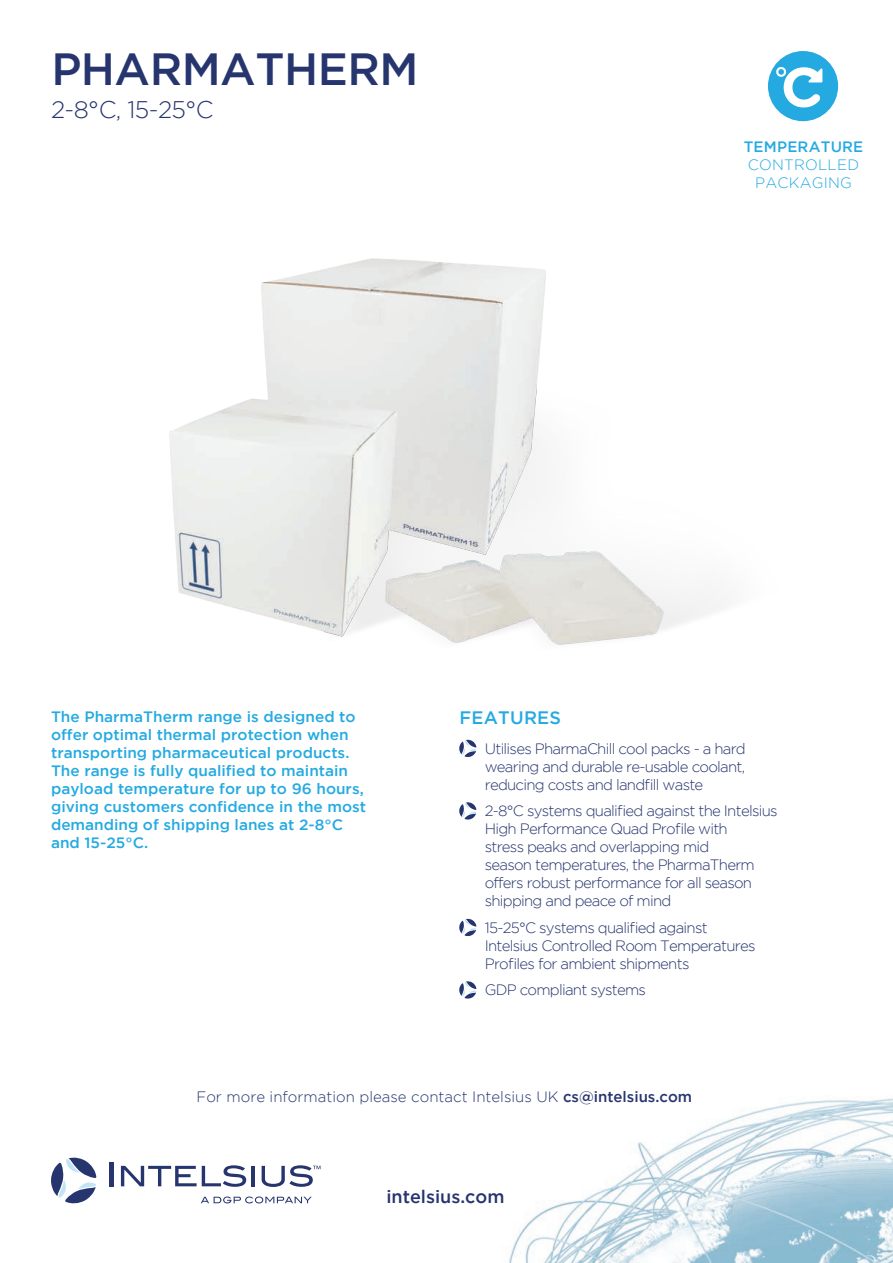
<style>
.page{position:relative;width:893px;height:1263px;background:#fff}
.page>*{position:absolute;margin:0;border:0;box-sizing:border-box;transform-origin:0 0}
.t1{font:500 45px "Gotham";letter-spacing:-.01em;color:#27356f}
.t2{font:300 24px "Gotham";color:#27356f}
.t3{font:500 18px "Gotham";color:#27356f}
.t4{font:500 18px "Gotham";letter-spacing:.015em;color:#24aae1}
.t5{font:300 15px/18px "Gotham";letter-spacing:-.05em;color:#27356f}
.t6{font:500 15px/18px "Gotham";color:#24aae1}
.t7{font:300 15px "Gotham";color:#27356f}
.t8{font:300 15px "Gotham";letter-spacing:.015em;color:#24aae1}
.s1{font-weight:300}
.s2{font-weight:500}
</style>
<div class="page">
<img style="left:169px;top:258px;width:557px;height:387px">
<svg style="left:51px;top:1157px;width:46px;height:47px"></svg>
<svg style="left:201px;top:1196px;width:111px;height:7px"></svg>
<hr style="left:109px;top:1162px;width:4px;height:24px;background:#27356f">
<svg style="left:121px;top:1165px;width:125px;height:22px"></svg>
<hr style="left:251px;top:1166px;width:4px;height:20px;background:#27356f">
<svg style="left:262px;top:1165px;width:58px;height:22px"></svg>
<img style="left:509px;top:1098px;width:384px;height:165px">
<svg style="left:459px;top:740px;width:17px;height:17px"></svg>
<svg style="left:459px;top:802px;width:17px;height:18px"></svg>
<svg style="left:459px;top:919px;width:17px;height:17px"></svg>
<svg style="left:459px;top:981px;width:17px;height:18px"></svg>
<svg style="left:768px;top:51px;width:70px;height:70px"></svg>
<p class="t1" style="left:51px;top:43px;width:369px">PHARMATHERM</p>
<p class="t2" style="left:51px;top:96px;width:164px">2-8°C, 15-25°C</p>
<p class="t6" style="left:744px;top:137px;width:121px">TEMPERATURE<br><span class="s1">CONTROLLED</span></p>
<p class="t8" style="left:755px;top:175px;width:98px">PACKAGING</p>
<p class="t6" style="left:51px;top:707px;width:317px">The PharmaTherm range is designed to offer optimal thermal protection when transporting pharmaceutical products.<br>The range is fully qualified to maintain payload temperature for up to 96 hours, giving customers confidence in the most demanding of shipping lanes at 2-8°C and 15-25°C.</p>
<p class="t4" style="left:459px;top:708px;width:103px">FEATURES</p>
<p class="t5" style="left:485px;top:739px;width:263px;text-align:justify">Utilises PharmaChill cool packs - a hard wearing and durable re-usable coolant, reducing costs and landfill waste</p>
<p class="t5" style="left:485px;top:802px;width:294px">2-8°C systems qualified against the Intelsius High Performance Quad Profile with<br>stress peaks and overlapping mid<br>season temperatures, the PharmaTherm offers robust performance for all season shipping and peace of mind</p>
<p class="t5" style="left:485px;top:918px;width:272px">15-25°C systems qualified against<br>Intelsius Controlled Room Temperatures<br>Profiles for ambient shipments</p>
<p class="t5" style="left:485px;top:981px;width:163px">GDP compliant systems</p>
<p class="t7" style="left:197px;top:1088px;width:497px">For more information please contact Intelsius UK <span class="s2">cs@intelsius.com</span></p>
<p class="t3" style="left:386px;top:1187px;width:120px">intelsius.com</p>
</div>
